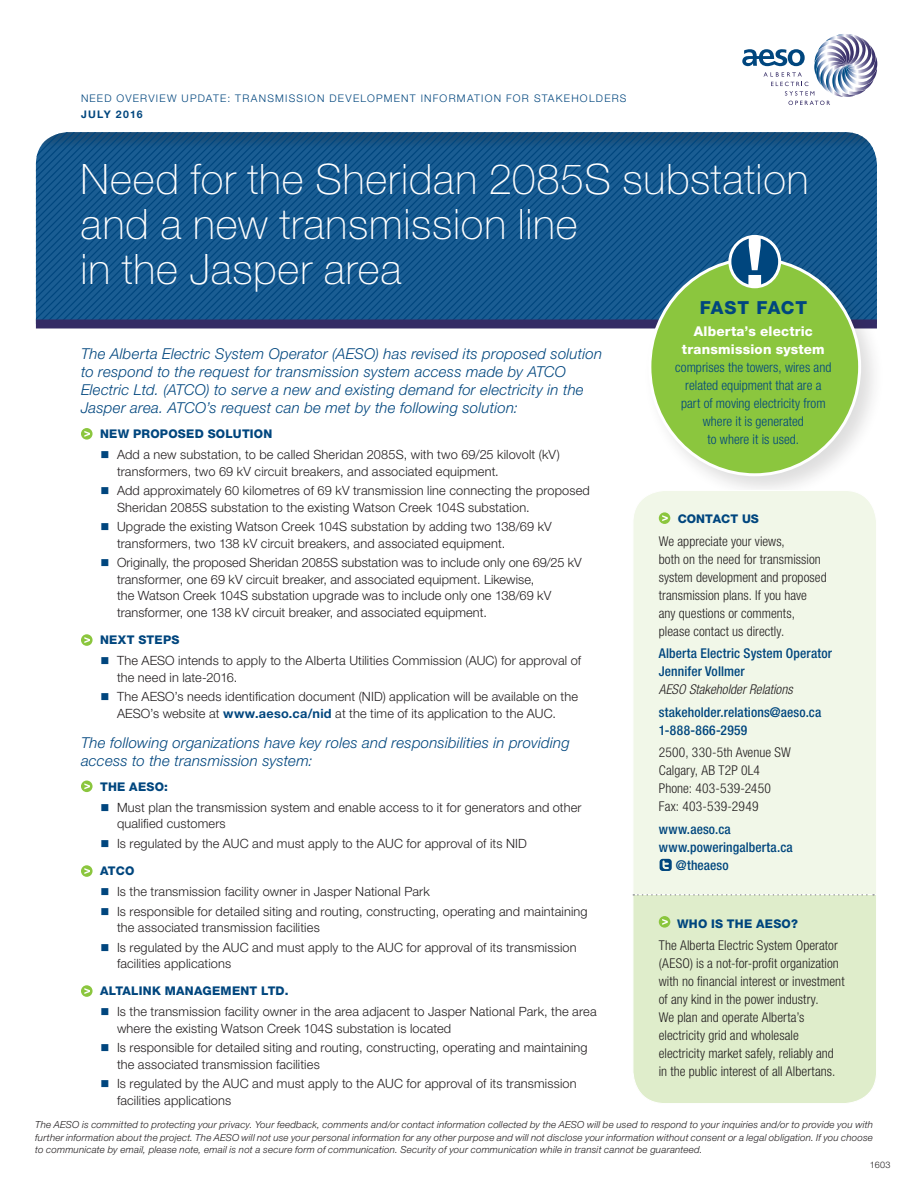
<style>
.page{position:relative;width:918px;height:1188px;background:#fff}
.page>*{position:absolute;margin:0;border:0;box-sizing:border-box;transform-origin:0 0}
.t1{font:100 42px/45px "Helvetica Neue LT Std";letter-spacing:.02em;color:#fff}
.Fast_Fact_Header{font:800 18px "Helvetica Neue LT Std";letter-spacing:.035em;color:#00467e}
.Intro{font:italic 300 15px/18px "Helvetica Neue LT Std";letter-spacing:.015em;color:#00467e}
.Contact_Us_body{font:300 condensed 13.5px/18px "Helvetica Neue LT Std";letter-spacing:.005em;color:#231f20}
.Contact_Us_body-2{font:500 condensed 13.5px/18px "Helvetica Neue LT Std";letter-spacing:.01em;color:#00467e}
.Fast_Fact_Body{font:300 condensed 13.5px/18px "Helvetica Neue LT Std";letter-spacing:.005em;color:#00467e;text-align:center}
.t2{font:300 12.75px/16.5px "Helvetica Neue LT Std";letter-spacing:.01em;color:#231f20}
.Subhead{font:800 12px "Helvetica Neue LT Std";letter-spacing:.02em;color:#00467e}
.Subhead-2{font:800 12px "Helvetica Neue LT Std";letter-spacing:-.01em;color:#00467e}
.t3{font:300 10.5px "Helvetica Neue LT Std";letter-spacing:.12em;color:#00467e}
.t4{font:700 10.5px "Helvetica Neue LT Std";letter-spacing:.115em;color:#00467e}
.Map_disclaimer{font:italic 300 9.75px/12.8px "Helvetica Neue LT Std";letter-spacing:.02em;color:#231f20;text-align:justify}
.Project_Number{font:300 9px "Helvetica Neue LT Std";color:#231f20}
.s1{font-weight:700;color:#00467e}
.s2{font-weight:800;font-stretch:normal;color:#fff}
.s3{font-weight:300;font-style:italic;color:#231f20}
</style>
<div class="page">
<svg style="left:36px;top:132px;width:833px;height:188px;background:#14568c"></svg>
<div style="left:36px;top:320px;width:841px;height:8px;background:#342b65"></div>
<svg style="left:742px;top:34px;width:135px;height:71px"></svg>
<div style="left:643px;top:252px;width:243px;height:249px;background:#231f20;opacity:.15"></div>
<div style="left:650px;top:259px;width:210px;height:216px;background:#8bc63e;border-radius:50%"></div>
<svg style="left:730px;top:236px;width:50px;height:51px"></svg>
<svg style="left:748px;top:239px;width:13px;height:45px"></svg>
<div style="left:728px;top:235px;width:53px;height:53px;border:3px solid #fff;border-radius:50%"></div>
<div style="left:633px;top:490px;width:244px;height:614px;background:#f1f7e8;border-radius:32px"></div>
<div style="left:632px;top:894px;width:245px;height:210px;background:#dfedcb"></div>
<div style="left:659px;top:916px;width:11px;height:12px;background:#8bc63e;border-radius:50%"></div>
<svg style="left:662px;top:919px;width:6px;height:6px"></svg>
<svg style="left:633px;top:894px;width:241px;height:2px"></svg>
<svg style="left:81px;top:428px;width:12px;height:12px"></svg>
<svg style="left:84px;top:431px;width:6px;height:6px"></svg>
<svg style="left:81px;top:634px;width:12px;height:12px"></svg>
<svg style="left:84px;top:637px;width:6px;height:6px"></svg>
<div style="left:81px;top:781px;width:12px;height:11px;background:#8bc63e;border-radius:50%"></div>
<svg style="left:84px;top:783px;width:6px;height:6px"></svg>
<svg style="left:81px;top:865px;width:12px;height:12px"></svg>
<svg style="left:84px;top:868px;width:6px;height:6px"></svg>
<svg style="left:81px;top:985px;width:12px;height:12px"></svg>
<svg style="left:84px;top:988px;width:6px;height:6px"></svg>
<div style="left:659px;top:512px;width:11px;height:12px;background:#8bc63e;border-radius:50%"></div>
<svg style="left:662px;top:515px;width:6px;height:6px"></svg>
<svg style="left:660px;top:859px;width:12px;height:12px"></svg>
<p class="t3" style="left:81px;top:92px;width:547px">NEED OVERVIEW UPDATE: TRANSMISSION DEVELOPMENT INFORMATION FOR STAKEHOLDERS</p>
<p class="t4" style="left:81px;top:108px;width:63px">JULY 2016</p>
<p class="t1" style="left:81px;top:157px;width:730px">Need for the Sheridan 2085S substation and a new transmission line<br>in the Jasper area</p>
<p class="Intro" style="left:81px;top:345px;width:523px">The Alberta Electric System Operator (AESO) has revised its proposed solution to respond to the request for transmission system access made by ATCO Electric Ltd. (ATCO) to serve a new and existing demand for electricity in the Jasper area. ATCO’s request can be met by the following solution:</p>
<p class="Subhead" style="left:100px;top:427px;width:174px">NEW PROPOSED SOLUTION</p>
<p class="t2" style="left:117px;top:446px;width:444px">Add a new substation, to be called Sheridan 2085S, with two 69/25 kilovolt (kV) transformers, two 69 kV circuit breakers, and associated equipment.</p>
<p class="t2" style="left:117px;top:482px;width:474px">Add approximately 60 kilometres of 69 kV transmission line connecting the proposed<br>Sheridan 2085S substation to the existing Watson Creek 104S substation.</p>
<p class="t2" style="left:117px;top:518px;width:436px">Upgrade the existing Watson Creek 104S substation by adding two 138/69 kV transformers, two 138 kV circuit breakers, and associated equipment.</p>
<p class="t2" style="left:117px;top:554px;width:466px">Originally, the proposed Sheridan 2085S substation was to include only one 69/25 kV transformer, one 69 kV circuit breaker, and associated equipment. Likewise,<br>the Watson Creek 104S substation upgrade was to include only one 138/69 kV transformer, one 138 kV circuit breaker, and associated equipment.</p>
<p class="Subhead" style="left:100px;top:633px;width:81px">NEXT STEPS</p>
<p class="t2" style="left:117px;top:652px;width:466px">The AESO intends to apply to the Alberta Utilities Commission (AUC) for approval of the need in late-2016.</p>
<p class="t2" style="left:117px;top:688px;width:463px">The AESO’s needs identification document (NID) application will be available on the<br>AESO’s website at <span class="s1">www.aeso.ca/nid</span> at the time of its application to the AUC.</p>
<p class="Intro" style="left:81px;top:733px;width:490px">The following organizations have key roles and responsibilities in providing access to the transmission system:</p>
<p class="Subhead" style="left:100px;top:779px;width:70px">THE AESO:</p>
<p class="t2" style="left:117px;top:799px;width:466px">Must plan the transmission system and enable access to it for generators and other qualified customers</p>
<p class="t2" style="left:117px;top:835px;width:411px">Is regulated by the AUC and must apply to the AUC for approval of its NID</p>
<p class="Subhead" style="left:100px;top:864px;width:36px">ATCO</p>
<p class="t2" style="left:117px;top:883px;width:314px">Is the transmission facility owner in Jasper National Park</p>
<p class="t2" style="left:117px;top:903px;width:472px">Is responsible for detailed siting and routing, constructing, operating and maintaining the associated transmission facilities</p>
<p class="t2" style="left:117px;top:939px;width:461px">Is regulated by the AUC and must apply to the AUC for approval of its transmission facilities applications</p>
<p class="Subhead" style="left:100px;top:984px;width:190px">ALTALINK MANAGEMENT LTD.</p>
<p class="t2" style="left:117px;top:1003px;width:481px">Is the transmission facility owner in the area adjacent to Jasper National Park, the area where the existing Watson Creek 104S substation is located</p>
<p class="t2" style="left:117px;top:1039px;width:472px">Is responsible for detailed siting and routing, constructing, operating and maintaining the associated transmission facilities</p>
<p class="t2" style="left:117px;top:1075px;width:461px">Is regulated by the AUC and must apply to the AUC for approval of its transmission facilities applications</p>
<p class="Fast_Fact_Header" style="left:700px;top:297px;width:109px">FAST FACT</p>
<p class="Fast_Fact_Body" style="left:675px;top:322px;width:158px"><span class="s2">Alberta’s electric transmission system </span>comprises the towers, wires and related equipment that are a part of moving electricity from where it is generated<br>to where it is used.</p>
<p class="Subhead-2" style="left:678px;top:512px;width:82px">CONTACT US</p>
<p class="Contact_Us_body" style="left:659px;top:532px;width:169px">We appreciate your views,<br>both on the need for transmission system development and proposed transmission plans. If you have any questions or comments, please contact us directly.</p>
<p class="Contact_Us_body-2" style="left:659px;top:644px;width:175px">Alberta Electric System Operator<br>Jennifer Vollmer<br><span class="s3">AESO Stakeholder Relations</span></p>
<p class="Contact_Us_body-2" style="left:659px;top:703px;width:164px">stakeholder.relations@aeso.ca<br>1-888-866-2959</p>
<p class="Contact_Us_body" style="left:659px;top:743px;width:134px">2500, 330-5th Avenue SW<br>Calgary, AB T2P 0L4<br>Phone: 403-539-2450<br>Fax: 403-539-2949</p>
<p class="Contact_Us_body-2" style="left:659px;top:820px;width:74px">www.aeso.ca</p>
<p class="Contact_Us_body-2" style="left:659px;top:838px;width:136px">www.poweringalberta.ca</p>
<p class="Contact_Us_body-2" style="left:676px;top:856px;width:54px">@theaeso</p>
<p class="Subhead" style="left:677px;top:916px;width:122px">WHO IS THE AESO?</p>
<p class="Contact_Us_body" style="left:659px;top:936px;width:187px">The Alberta Electric System Operator (AESO) is a not-for-profit organization with no financial interest or investment of any kind in the power industry.<br>We plan and operate Alberta’s electricity grid and wholesale electricity market safely, reliably and in the public interest of all Albertans.</p>
<p class="Map_disclaimer" style="left:35px;top:1118px;width:839px">The AESO is committed to protecting your privacy. Your feedback, comments and/or contact information collected by the AESO will be used to respond to your inquiries and/or to provide you with further information about the project. The AESO will not use your personal information for any other purpose and will not disclose your information without consent or a legal obligation. If you choose to communicate by email, please note, email is not a secure form of communication. Security of your communication while in transit cannot be guaranteed.</p>
<p class="Project_Number" style="left:870px;top:1159px;width:22px">1603</p>
</div>
